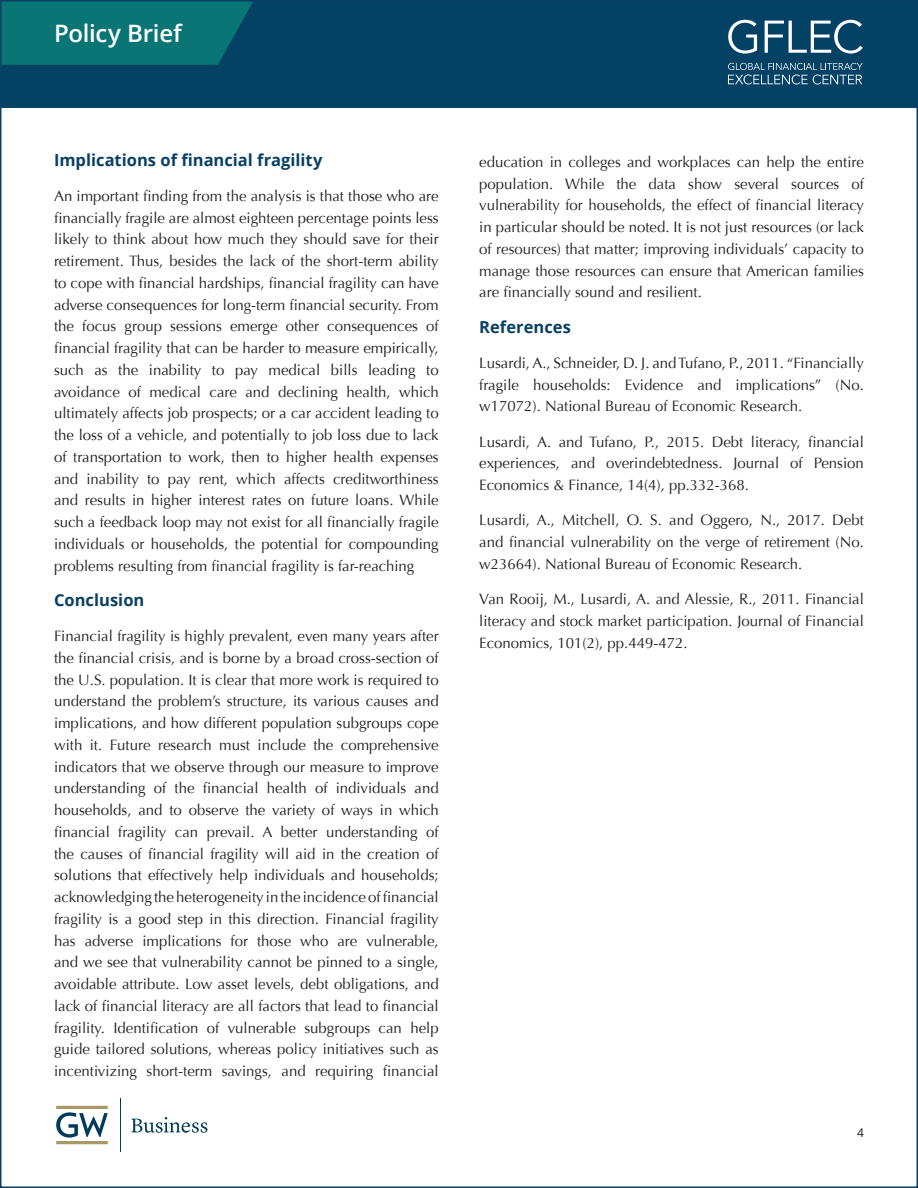
<style>
.page{position:relative;width:918px;height:1188px;background:#fff}
.page>*{position:absolute;margin:0;border:0;box-sizing:border-box;transform-origin:0 0}
.t1{font:600 24px "Open Sans";letter-spacing:-.01em;color:#fff}
.t2{font:700 16.5px "Open Sans";color:#084065}
.t3{font:15px/21.8px "Optima";color:#231f20;text-align:justify}
.t4{font:12px "Open Sans";color:#231f20}
</style>
<div class="page">
<div style="left:0;top:0;width:918px;height:108px;background:#034165"></div>
<svg style="left:3px;top:3px;width:249px;height:62px;background:#087172"></svg>
<svg style="left:728px;top:20px;width:29px;height:34px"></svg>
<svg style="left:765px;top:20px;width:98px;height:34px"></svg>
<svg style="left:728px;top:63px;width:135px;height:22px"></svg>
<hr style="left:120px;top:1098px;width:1px;height:54px;background:#023b5a">
<svg style="left:131px;top:1117px;width:76px;height:16px"></svg>
<svg style="left:56px;top:1112px;width:52px;height:26px"></svg>
<hr style="left:56px;top:1106px;width:52px;height:3px;background:#aa9766">
<hr style="left:56px;top:1141px;width:52px;height:3px;background:#aa9766">
<h1 class="t1" style="left:54px;top:23px;width:129px">Policy Brief</h1>
<p class="t2" style="left:54px;top:148px;width:270px">Implications of financial fragility</p>
<p class="t3" style="left:54px;top:185px;width:386px">An important finding from the analysis is that those who are financially fragile are almost eighteen percentage points less likely to think about how much they should save for their retirement. Thus, besides the lack of the short-term ability to cope with financial hardships, financial fragility can have adverse consequences for long-term financial security. From the focus group sessions emerge other consequences of financial fragility that can be harder to measure empirically, such as the inability to pay medical bills leading to avoidance of medical care and declining health, which ultimately affects job prospects; or a car accident leading to the loss of a vehicle, and potentially to job loss due to lack of transportation to work, then to higher health expenses and inability to pay rent, which affects creditworthiness and results in higher interest rates on future loans. While such a feedback loop may not exist for all financially fragile individuals or households, the potential for compounding problems resulting from financial fragility is far-reaching</p>
<p class="t2" style="left:54px;top:593px;width:92px">Conclusion</p>
<p class="t3" style="left:54px;top:625px;width:386px">Financial fragility is highly prevalent, even many years after the financial crisis, and is borne by a broad cross-section of the U.S. population. It is clear that more work is required to understand the problem’s structure, its various causes and implications, and how different population subgroups cope with it. Future research must include the comprehensive indicators that we observe through our measure to improve understanding of the financial health of individuals and households, and to observe the variety of ways in which financial fragility can prevail. A better understanding of the causes of financial fragility will aid in the creation of solutions that effectively help individuals and households; acknowledging the heterogeneity in the incidence of financial fragility is a good step in this direction. Financial fragility has adverse implications for those who are vulnerable, and we see that vulnerability cannot be pinned to a single, avoidable attribute. Low asset levels, debt obligations, and lack of financial literacy are all factors that lead to financial fragility. Identification of vulnerable subgroups can help guide tailored solutions, whereas policy initiatives such as incentivizing short-term savings, and requiring financial</p>
<p class="t3" style="left:479px;top:152px;width:386px">education in colleges and workplaces can help the entire population. While the data show several sources of vulnerability for households, the effect of financial literacy in particular should be noted. It is not just resources (or lack of resources) that matter; improving individuals’ capacity to manage those resources can ensure that American families are financially sound and resilient.</p>
<p class="t2" style="left:479px;top:320px;width:93px">References</p>
<p class="t3" style="left:479px;top:352px;width:386px">Lusardi, A., Schneider, D. J. and Tufano, P., 2011. “Financially fragile households: Evidence and implications” (No. w17072). National Bureau of Economic Research.</p>
<p class="t3" style="left:479px;top:431px;width:386px">Lusardi, A. and Tufano, P., 2015. Debt literacy, financial experiences, and overindebtedness. Journal of Pension Economics &amp; Finance, 14(4), pp.332-368.</p>
<p class="t3" style="left:479px;top:510px;width:386px">Lusardi, A., Mitchell, O. S. and Oggero, N., 2017. Debt and financial vulnerability on the verge of retirement (No. w23664). National Bureau of Economic Research.</p>
<p class="t3" style="left:479px;top:588px;width:386px">Van Rooij, M., Lusardi, A. and Alessie, R., 2011. Financial literacy and stock market participation. Journal of Financial Economics, 101(2), pp.449-472.</p>
<p class="t4" style="left:857px;top:1128px;width:8px">4</p>
</div>
